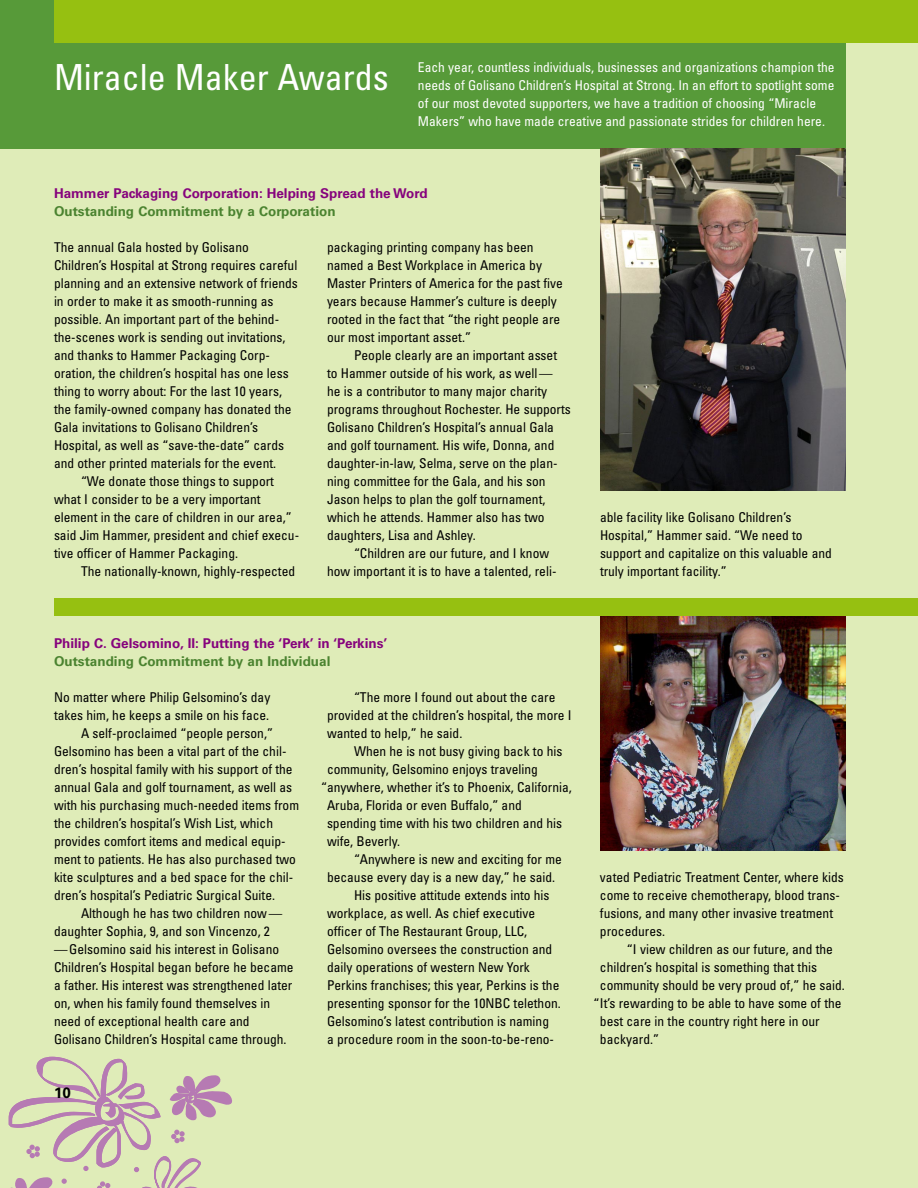
<style>
.page{position:relative;width:918px;height:1188px;background:#dfecb8}
.page>*{position:absolute;margin:0;border:0;box-sizing:border-box;transform-origin:0 0}
.t1{font:condensed 36px "Univers";color:#fff}
.t2{font:700 15px "Univers";color:#000}
.t3{font:condensed 13.5px/18px "Univers";color:#000}
.t4{font:condensed 13.5px/18px "Univers";color:#fff}
.t5{font:700 13.5px "Univers";color:#86037d}
.t6{font:700 13.5px "Univers";color:#4b8330}
</style>
<div class="page">
<div style="left:0;top:0;width:846px;height:148px;background:#579a39"></div>
<svg style="left:8px;top:1057px;width:224px;height:131px"></svg>
<div style="left:54px;top:0;width:864px;height:44px;background:#96c011"></div>
<img style="left:600px;top:148px;width:246px;height:342px">
<img style="left:600px;top:616px;width:246px;height:234px">
<div style="left:54px;top:598px;width:864px;height:18px;background:#96c011"></div>
<h1 class="t1" style="left:54px;top:64px;width:336px">Miracle Maker Awards</h1>
<p class="t4" style="left:418px;top:59px;width:418px">Each year, countless individuals, businesses and organizations champion the needs of Golisano Children’s Hospital at Strong. In an effort to spotlight some of our most devoted supporters, we have a tradition of choosing “Miracle Makers” who have made creative and passionate strides for children here.</p>
<p class="t5" style="left:54px;top:188px;width:375px">Hammer Packaging Corporation: Helping Spread the Word</p>
<p class="t6" style="left:54px;top:206px;width:283px">Outstanding Commitment by a Corporation</p>
<p class="t3" style="left:54px;top:239px;width:196px">The annual Gala hosted by Golisano</p>
<p class="t3" style="left:54px;top:257px;width:245px">Children’s Hospital at Strong requires careful</p>
<p class="t3" style="left:54px;top:275px;width:245px">planning and an extensive network of friends</p>
<p class="t3" style="left:54px;top:293px;width:221px">in order to make it as smooth-running as</p>
<p class="t3" style="left:54px;top:311px;width:227px">possible. An important part of the behind-</p>
<p class="t3" style="left:54px;top:329px;width:233px">the-scenes work is sending out invitations,</p>
<p class="t3" style="left:54px;top:347px;width:217px">and thanks to Hammer Packaging Corp-</p>
<p class="t3" style="left:54px;top:365px;width:236px">oration, the children’s hospital has one less</p>
<p class="t3" style="left:54px;top:383px;width:230px">thing to worry about: For the last 10 years,</p>
<p class="t3" style="left:54px;top:401px;width:239px">the family-owned company has donated the</p>
<p class="t3" style="left:54px;top:419px;width:206px">Gala invitations to Golisano Children’s</p>
<p class="t3" style="left:54px;top:437px;width:232px">Hospital, as well as “save-the-date” cards</p>
<p class="t3" style="left:54px;top:455px;width:224px">and other printed materials for the event.</p>
<p class="t3" style="left:81px;top:473px;width:195px">“We donate those things to support</p>
<p class="t3" style="left:54px;top:491px;width:208px">what I consider to be a very important</p>
<p class="t3" style="left:54px;top:509px;width:239px">element in the care of children in our area,”</p>
<p class="t3" style="left:54px;top:527px;width:247px">said Jim Hammer, president and chief execu-</p>
<p class="t3" style="left:54px;top:545px;width:186px">tive officer of Hammer Packaging.</p>
<p class="t3" style="left:81px;top:563px;width:216px">The nationally-known, highly-respected</p>
<p class="t3" style="left:327px;top:239px;width:237px">packaging printing company has been named a Best Workplace in America by Master Printers of America for the past five years because Hammer’s culture is deeply rooted in the fact that “the right people are our most important asset.”</p>
<p class="t3" style="left:354px;top:347px;width:205px">People clearly are an important asset</p>
<p class="t3" style="left:327px;top:365px;width:227px">to Hammer outside of his work, as well —</p>
<p class="t3" style="left:327px;top:383px;width:222px">he is a contributor to many major charity</p>
<p class="t3" style="left:327px;top:401px;width:245px">programs throughout Rochester. He supports</p>
<p class="t3" style="left:327px;top:419px;width:229px">Golisano Children’s Hospital’s annual Gala</p>
<p class="t3" style="left:327px;top:437px;width:229px">and golf tournament. His wife, Donna, and</p>
<p class="t3" style="left:327px;top:455px;width:232px">daughter-in-law, Selma, serve on the plan-</p>
<p class="t3" style="left:327px;top:473px;width:220px">ning committee for the Gala, and his son</p>
<p class="t3" style="left:327px;top:491px;width:220px">Jason helps to plan the golf tournament,</p>
<p class="t3" style="left:327px;top:509px;width:219px">which he attends. Hammer also has two</p>
<p class="t3" style="left:327px;top:527px;width:150px">daughters, Lisa and Ashley.</p>
<p class="t3" style="left:354px;top:545px;width:197px">“Children are our future, and I know</p>
<p class="t3" style="left:327px;top:563px;width:231px">how important it is to have a talented, reli-</p>
<p class="t3" style="left:600px;top:509px;width:233px">able facility like Golisano Children’s Hospital,” Hammer said. “We need to support and capitalize on this valuable and truly important facility.”</p>
<p class="t5" style="left:54px;top:638px;width:335px">Philip C. Gelsomino, II: Putting the ‘Perk’ in ‘Perkins’</p>
<p class="t6" style="left:54px;top:656px;width:278px">Outstanding Commitment by an Individual</p>
<p class="t3" style="left:54px;top:689px;width:218px">No matter where Philip Gelsomino’s day</p>
<p class="t3" style="left:54px;top:707px;width:217px">takes him, he keeps a smile on his face.</p>
<p class="t3" style="left:81px;top:725px;width:194px">A self-proclaimed “people person,”</p>
<p class="t3" style="left:54px;top:743px;width:234px">Gelsomino has been a vital part of the chil-</p>
<p class="t3" style="left:54px;top:761px;width:240px">dren’s hospital family with his support of the</p>
<p class="t3" style="left:54px;top:779px;width:240px">annual Gala and golf tournament, as well as</p>
<p class="t3" style="left:54px;top:797px;width:247px">with his purchasing much-needed items from</p>
<p class="t3" style="left:54px;top:815px;width:221px">the children’s hospital’s Wish List, which</p>
<p class="t3" style="left:54px;top:833px;width:233px">provides comfort items and medical equip-</p>
<p class="t3" style="left:54px;top:851px;width:243px">ment to patients. He has also purchased two</p>
<p class="t3" style="left:54px;top:869px;width:241px">kite sculptures and a bed space for the chil-</p>
<p class="t3" style="left:54px;top:887px;width:223px">dren’s hospital’s Pediatric Surgical Suite.</p>
<p class="t3" style="left:81px;top:905px;width:203px">Although he has two children now —</p>
<p class="t3" style="left:54px;top:923px;width:217px">daughter Sophia, 9, and son Vincenzo, 2</p>
<p class="t3" style="left:54px;top:941px;width:241px">— Gelsomino said his interest in Golisano Children’s Hospital began before he became a father. His interest was strengthened later on, when his family found themselves in need of exceptional health care and Golisano Children’s Hospital came through.</p>
<p class="t3" style="left:327px;top:689px;width:246px;text-indent:27px">“The more I found out about the care provided at the children’s hospital, the more I wanted to help,” he said.</p>
<p class="t3" style="left:354px;top:743px;width:210px">When he is not busy giving back to his</p>
<p class="t3" style="left:327px;top:761px;width:213px">community, Gelsomino enjoys traveling</p>
<p class="t3" style="left:321px;top:779px;width:252px">“anywhere, whether it’s to Phoenix, California,</p>
<p class="t3" style="left:327px;top:797px;width:196px">Aruba, Florida or even Buffalo,” and</p>
<p class="t3" style="left:327px;top:815px;width:237px">spending time with his two children and his</p>
<p class="t3" style="left:327px;top:833px;width:75px">wife, Beverly.</p>
<p class="t3" style="left:354px;top:851px;width:209px">“Anywhere is new and exciting for me</p>
<p class="t3" style="left:327px;top:869px;width:230px">because every day is a new day,” he said.</p>
<p class="t3" style="left:354px;top:887px;width:197px">His positive attitude extends into his</p>
<p class="t3" style="left:327px;top:905px;width:210px">workplace, as well. As chief executive</p>
<p class="t3" style="left:327px;top:923px;width:202px">officer of The Restaurant Group, LLC,</p>
<p class="t3" style="left:327px;top:941px;width:227px">Gelsomino oversees the construction and</p>
<p class="t3" style="left:327px;top:959px;width:204px">daily operations of western New York</p>
<p class="t3" style="left:327px;top:977px;width:234px">Perkins franchises; this year, Perkins is the</p>
<p class="t3" style="left:327px;top:995px;width:235px">presenting sponsor for the 10NBC telethon.</p>
<p class="t3" style="left:327px;top:1013px;width:224px">Gelsomino’s latest contribution is naming</p>
<p class="t3" style="left:327px;top:1031px;width:229px">a procedure room in the soon-to-be-reno-</p>
<p class="t2" style="left:54px;top:1087px;width:18px">10</p>
<p class="t3" style="left:600px;top:869px;width:245px">vated Pediatric Treatment Center, where kids come to receive chemotherapy, blood trans&shy;fusions, and many other invasive treatment procedures.</p>
<p class="t3" style="left:627px;top:941px;width:207px">“I view children as our future, and the</p>
<p class="t3" style="left:600px;top:959px;width:219px">children’s hospital is something that this</p>
<p class="t3" style="left:600px;top:977px;width:246px">community should be very proud of,” he said.</p>
<p class="t3" style="left:594px;top:995px;width:250px">“It’s rewarding to be able to have some of the</p>
<p class="t3" style="left:600px;top:1013px;width:221px">best care in the country right here in our</p>
<p class="t3" style="left:600px;top:1031px;width:61px">backyard.”</p>
</div>
